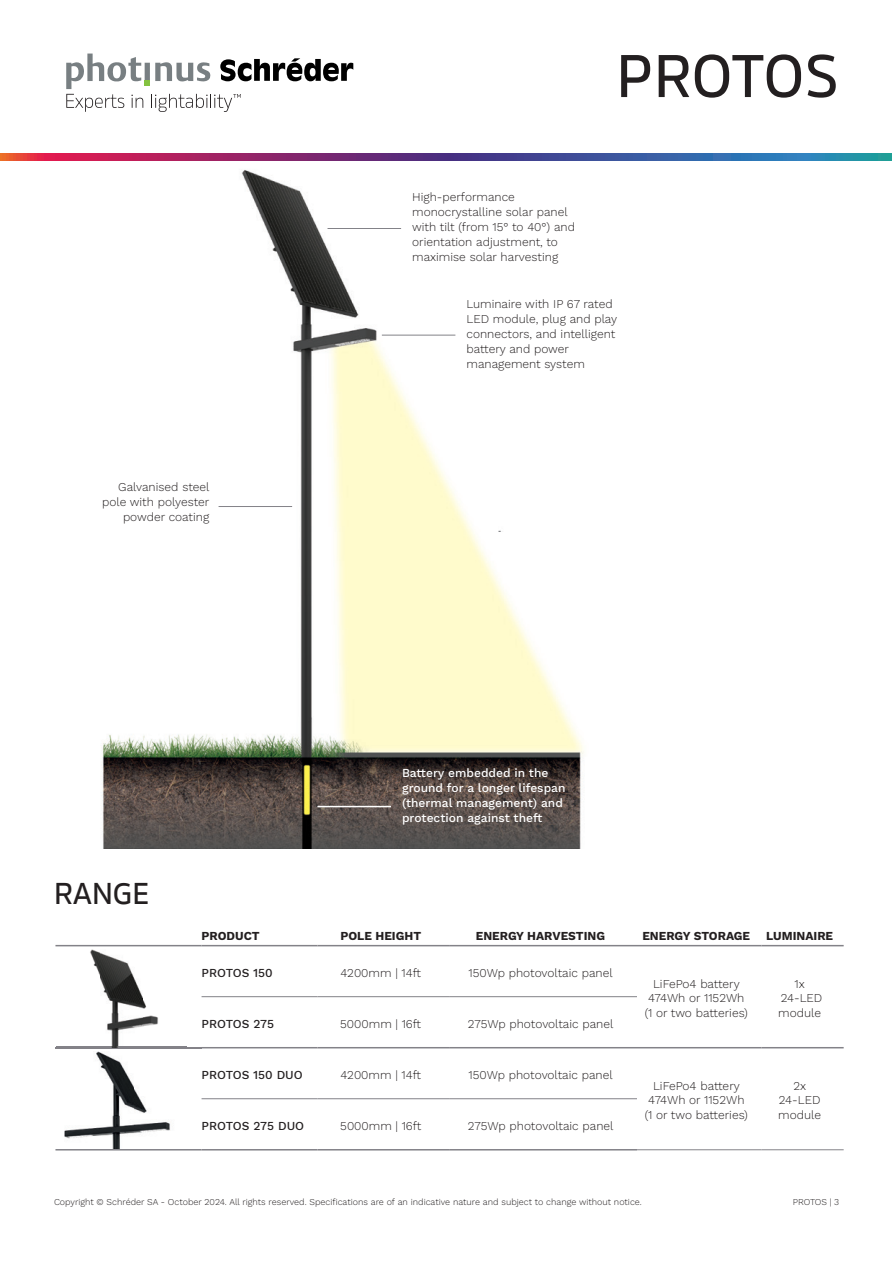
<style>
.page{position:relative;width:893px;height:1263px;background:#fff}
.page>*{position:absolute;margin:0;border:0;box-sizing:border-box;transform-origin:0 0}
.t1{font:500 60px "Rleud";letter-spacing:-.005em;color:#231f20}
.t2{font:500 30px "Rleud";color:#231f20}
.t3{font:300 12px/15px "Work Sans";color:#231f20;text-align:center}
.t4{font:500 12px/15px "Work Sans";color:#fff}
.t5{font:700 12px "Work Sans";color:#231f20}
.t6{font:500 12px "Work Sans";letter-spacing:-.005em;color:#231f20}
.t7{font:300 9px "Work Sans";color:#231f20}
</style>
<div class="page">
<svg style="left:0;top:153px;width:891px;height:7px;background:#6a4582"></svg>
<svg style="left:66px;top:54px;width:287px;height:58px"></svg>
<hr style="left:202px;top:996px;width:115px;height:1px;background:#838288">
<hr style="left:317px;top:996px;width:133px;height:1px;background:#838288">
<hr style="left:450px;top:996px;width:187px;height:1px;background:#838288">
<hr style="left:202px;top:1098px;width:115px;height:1px;background:#838288">
<hr style="left:317px;top:1098px;width:133px;height:1px;background:#838288">
<hr style="left:450px;top:1098px;width:187px;height:1px;background:#838288">
<hr style="left:55px;top:945px;width:147px;height:1px;background:#838288">
<hr style="left:637px;top:1149px;width:125px;height:1px;background:#838288">
<hr style="left:762px;top:1149px;width:82px;height:1px;background:#838288">
<hr style="left:202px;top:945px;width:115px;height:1px;background:#838288">
<hr style="left:317px;top:945px;width:133px;height:1px;background:#838288">
<hr style="left:450px;top:945px;width:187px;height:1px;background:#838288">
<hr style="left:637px;top:945px;width:125px;height:1px;background:#838288">
<hr style="left:762px;top:945px;width:82px;height:1px;background:#838288">
<hr style="left:202px;top:1047px;width:115px;height:1px;background:#838288">
<hr style="left:317px;top:1047px;width:133px;height:1px;background:#838288">
<hr style="left:450px;top:1047px;width:187px;height:1px;background:#838288">
<hr style="left:637px;top:1047px;width:125px;height:1px;background:#838288">
<hr style="left:762px;top:1047px;width:82px;height:1px;background:#838288">
<hr style="left:55px;top:1047px;width:147px;height:1px;background:#838288">
<hr style="left:202px;top:1149px;width:115px;height:1px;background:#838288">
<hr style="left:317px;top:1149px;width:133px;height:1px;background:#838288">
<hr style="left:450px;top:1149px;width:187px;height:1px;background:#838288">
<hr style="left:55px;top:1149px;width:147px;height:1px;background:#838288">
<img style="left:102px;top:170px;width:482px;height:679px">
<img style="left:64px;top:1051px;width:106px;height:98px">
<img style="left:57px;top:949px;width:130px;height:99px">
<hr style="left:219px;top:506px;width:73px;height:1px;background:#838288">
<hr style="left:382px;top:335px;width:73px;height:1px;background:#838288">
<hr style="left:328px;top:228px;width:73px;height:1px;background:#838288">
<hr style="left:317px;top:806px;width:74px;height:1px;background:#fff">
<p class="t3" style="left:412px;top:189px;width:164px;text-align:left">High-performance monocrystalline solar panel with tilt (from 15° to 40°) and orientation adjustment, to maximise solar harvesting</p>
<h1 class="t1" style="left:616px;top:36px;width:224px">PROTOS</h1>
<p class="t3" style="left:102px;top:479px;width:109px;text-align:right">Galvanised steel pole with polyester powder coating</p>
<h2 class="t2" style="left:54px;top:873px;width:97px">RANGE</h2>
<p class="t3" style="left:466px;top:296px;width:152px;text-align:left">Luminaire with IP 67 rated<br>LED module, plug and play connectors, and intelligent battery and power management system</p>
<p class="t4" style="left:402px;top:766px;width:165px">Battery embedded in the ground for a longer lifespan (thermal management) and protection against theft</p>
<p class="t5" style="left:202px;top:928px;width:60px">PRODUCT</p>
<p class="t5" style="left:340px;top:928px;width:82px">POLE HEIGHT</p>
<p class="t5" style="left:476px;top:928px;width:131px">ENERGY HARVESTING</p>
<p class="t5" style="left:642px;top:928px;width:109px">ENERGY STORAGE</p>
<p class="t5" style="left:766px;top:928px;width:69px">LUMINAIRE</p>
<p class="t6" style="left:202px;top:966px;width:73px">PROTOS 150</p>
<p class="t3" style="left:340px;top:965px;width:82px">4200mm | 14ft</p>
<p class="t3" style="left:469px;top:965px;width:146px">150Wp photovoltaic panel</p>
<p class="t3" style="left:645px;top:976px;width:105px;line-height:14.4px">LiFePo4 battery<br>474Wh or 1152Wh (1 or two batteries)</p>
<p class="t3" style="left:778px;top:976px;width:46px;line-height:14.4px">1x<br>24-LED module</p>
<p class="t6" style="left:202px;top:1017px;width:74px">PROTOS 275</p>
<p class="t3" style="left:340px;top:1016px;width:82px">5000mm | 16ft</p>
<p class="t3" style="left:468px;top:1016px;width:147px">275Wp photovoltaic panel</p>
<p class="t6" style="left:202px;top:1068px;width:103px">PROTOS 150 DUO</p>
<p class="t3" style="left:340px;top:1067px;width:82px">4200mm | 14ft</p>
<p class="t3" style="left:469px;top:1067px;width:146px">150Wp photovoltaic panel</p>
<p class="t6" style="left:202px;top:1119px;width:104px">PROTOS 275 DUO</p>
<p class="t3" style="left:340px;top:1118px;width:82px">5000mm | 16ft</p>
<p class="t3" style="left:468px;top:1118px;width:147px">275Wp photovoltaic panel</p>
<p class="t3" style="left:645px;top:1078px;width:105px;line-height:14.4px">LiFePo4 battery<br>474Wh or 1152Wh (1 or two batteries)</p>
<p class="t3" style="left:778px;top:1078px;width:44px;line-height:14.4px">2x<br>24-LED module</p>
<p class="t7" style="left:54px;top:1195px;width:589px">Copyright © Schréder SA - October 2024. All rights reserved. Specifications are of an indicative nature and subject to change without notice.</p>
<p class="t7" style="left:793px;top:1195px;width:48px">PROTOS | 3</p>
</div>
